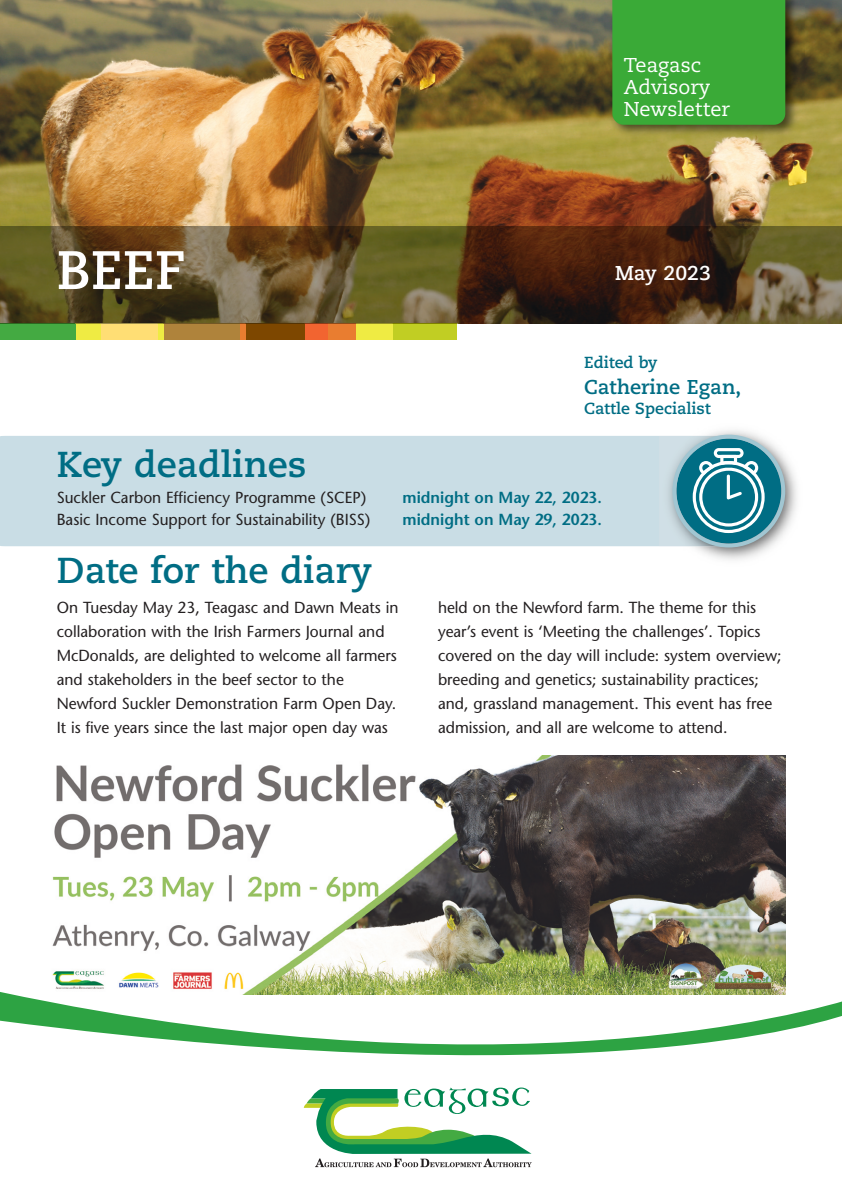
<style>
.page{position:relative;width:842px;height:1191px;background:#fff}
.page>*{position:absolute;margin:0;border:0;box-sizing:border-box;transform-origin:0 0}
.t1{font:700 54px "Caecilia";color:#fff}
.t2{font:700 36px "Caecilia";color:#006d84}
.t3{font:20px/22px "Caecilia";color:#fff}
.t4{font:700 20px "Caecilia";color:#006d84}
.t5{font:700 20px "Caecilia";color:#fff}
.t6{font:16px/24px "Stone Sans";color:#231f20}
.t7{font:600 16px "Stone Sans";color:#006d84}
.t8{font:700 16px "Caecilia";color:#006d84}
</style>
<div class="page">
<div style="left:0;top:436px;width:659px;height:110px;background:#c9dde5"></div>
<img style="left:0;top:0;width:842px;height:227px">
<div style="left:0;top:323px;width:76px;height:17px;background:#44aa42"></div>
<div style="left:101px;top:323px;width:57px;height:17px;background:#ffde74"></div>
<div style="left:76px;top:323px;width:25px;height:17px;background:#efeb43"></div>
<div style="left:163px;top:323px;width:77px;height:17px;background:#af833b"></div>
<div style="left:158px;top:323px;width:6px;height:17px;background:#efeb43"></div>
<div style="left:246px;top:323px;width:59px;height:17px;background:#7d4700"></div>
<div style="left:240px;top:323px;width:6px;height:17px;background:#e97d30"></div>
<div style="left:328px;top:323px;width:28px;height:17px;background:#e97d30"></div>
<div style="left:305px;top:323px;width:23px;height:17px;background:#f26430"></div>
<div style="left:392px;top:323px;width:65px;height:17px;background:#c1ce23"></div>
<div style="left:356px;top:323px;width:36px;height:17px;background:#efeb43"></div>
<img style="left:0;top:227px;width:842px;height:96px">
<img style="left:0;top:323px;width:457px;height:1px">
<img style="left:605px;top:0;width:200px;height:145px">
<div style="left:612px;top:0;width:173px;height:125px;background:#3aaa37"></div>
<svg style="left:304px;top:1087px;width:228px;height:80px"></svg>
<svg style="left:0;top:991px;width:842px;height:65px"></svg>
<img style="left:45px;top:755px;width:740px;height:240px">
<img style="left:659px;top:430px;width:138px;height:130px">
<svg style="left:672px;top:434px;width:113px;height:113px"></svg>
<p class="t1" style="left:57px;top:247px;width:131px">BEEF</p>
<p class="t3" style="left:624px;top:56px;width:108px">Teagasc<br>Advisory<br>Newsletter</p>
<p class="t5" style="left:615px;top:265px;width:97px">May 2023</p>
<p class="t8" style="left:584px;top:355px;width:75px">Edited by</p>
<p class="t4" style="left:584px;top:378px;width:159px">Catherine Egan,</p>
<p class="t8" style="left:584px;top:401px;width:128px">Cattle Specialist</p>
<p class="t2" style="left:57px;top:450px;width:251px">Key deadlines</p>
<p class="t6" style="left:57px;top:487px;width:311px">Suckler Carbon Efficiency Programme (SCEP)</p>
<p class="t7" style="left:403px;top:491px;width:201px">midnight on May 22, 2023.</p>
<p class="t6" style="left:57px;top:509px;width:315px">Basic Income Support for Sustainability (BISS)</p>
<p class="t7" style="left:403px;top:513px;width:201px">midnight on May 29, 2023.</p>
<p class="t2" style="left:57px;top:556px;width:317px">Date for the diary</p>
<p class="t6" style="left:57px;top:597px;width:343px">On Tuesday May 23, Teagasc and Dawn Meats in collaboration with the Irish Farmers Journal and McDonalds, are delighted to welcome all farmers and stakeholders in the beef sector to the Newford Suckler Demonstration Farm Open Day.<br>It is five years since the last major open day was</p>
<p class="t6" style="left:438px;top:597px;width:345px">held on the Newford farm. The theme for this year’s event is ‘Meeting the challenges’. Topics covered on the day will include: system overview; breeding and genetics; sustainability practices; and, grassland management. This event has free admission, and all are welcome to attend.</p>
</div>
